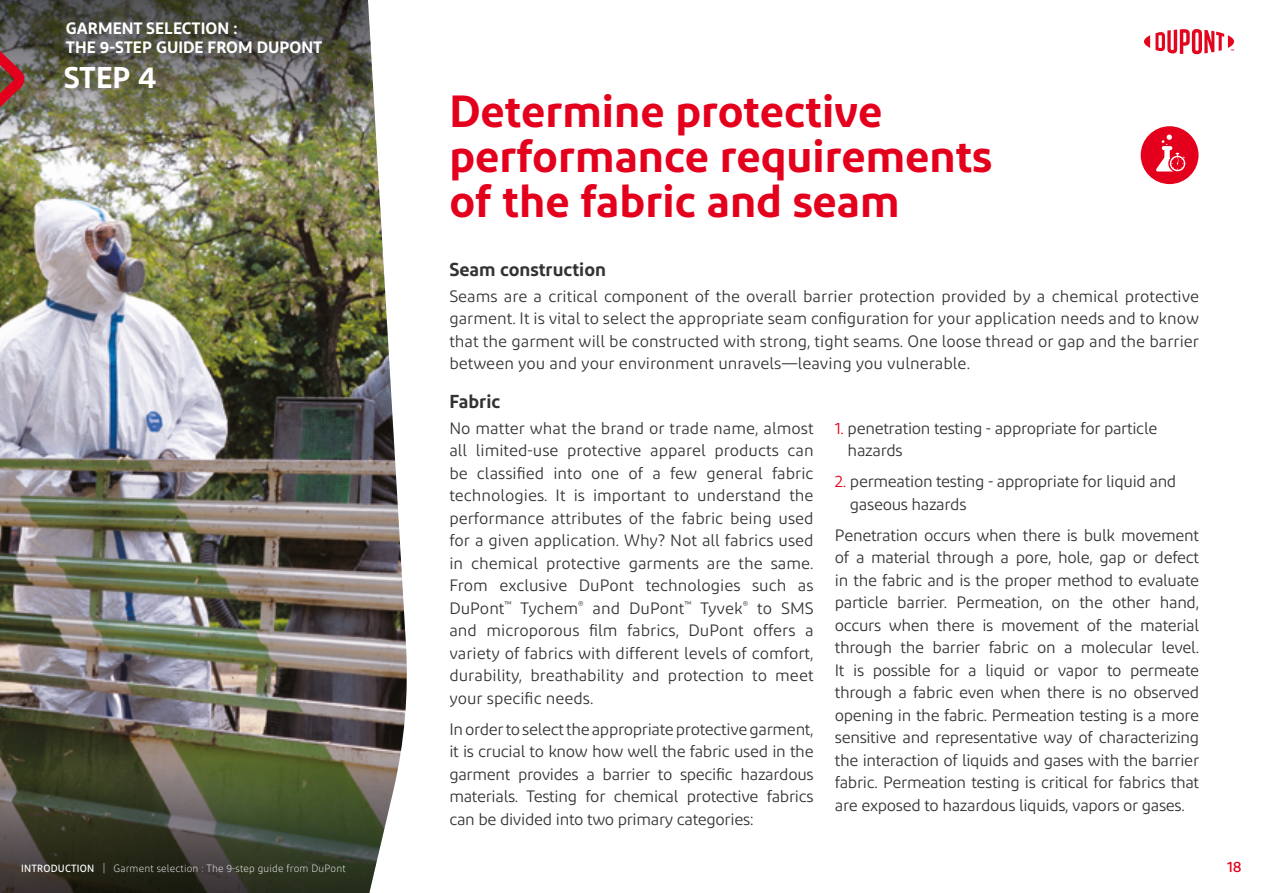
<style>
.page{position:relative;width:1263px;height:893px;background:#fff}
.page>*{position:absolute;margin:0;border:0;box-sizing:border-box;transform-origin:0 0}
.t1{font:600 45px/45px "Diodrum";color:#e4001c}
.t2{font:600 30px "Diodrum";color:#fff}
.t3{font:600 18.75px "Diodrum";color:#333}
.t4{font:16.5px/22.5px "Diodrum";letter-spacing:-.02em;color:#333;text-align:justify}
.t5{font:600 16.5px/19.8px "Diodrum";color:#fff}
.t6{font:500 15px "Diodrum";color:#e4001c}
.t7{font:300 10.5px "Diodrum";letter-spacing:.02em;color:#fff;scale:.95 1}
.s1{color:#e4001c}
.s2{font-weight:500}
</style>
<div class="page">
<img style="left:0;top:245px;width:407px;height:425px">
<img style="left:0;top:670px;width:407px;height:223px">
<img style="left:0;top:0;width:383px;height:245px">
<img style="left:0;top:0;width:31px;height:159px">
<div style="left:1141px;top:126px;width:57px;height:58px;background:#e4001c;border-radius:50%"></div>
<svg style="left:1156px;top:135px;width:29px;height:37px"></svg>
<svg style="left:1144px;top:29px;width:90px;height:25px"></svg>
<p class="t5" style="left:66px;top:17px;width:258px">GARMENT SELECTION :<br>THE 9-STEP GUIDE FROM DUPONT</p>
<h2 class="t2" style="left:64px;top:58px;width:94px">STEP 4</h2>
<h1 class="t1" style="left:449px;top:87px;width:544px">Determine protective performance requirements of the fabric and seam</h1>
<p class="t3" style="left:449px;top:257px;width:158px">Seam construction</p>
<p class="t4" style="left:449px;top:284px;width:751px">Seams are a critical component of the overall barrier protection provided by a chemical protective garment. It is vital to select the appropriate seam configuration for your application needs and to know that the garment will be constructed with strong, tight seams. One loose thread or gap and the barrier between you and your environment unravels—leaving you vulnerable.</p>
<p class="t3" style="left:449px;top:389px;width:53px">Fabric</p>
<p class="t4" style="left:449px;top:416px;width:366px">No matter what the brand or trade name, almost all limited-use protective apparel products can be classified into one of a few general fabric technologies. It is important to understand the performance attributes of the fabric being used for a given application. Why? Not all fabrics used in chemical protective garments are the same.<br>From exclusive DuPont technologies such as DuPont<sup>™</sup> Tychem<sup>®</sup> and DuPont<sup>™</sup> Tyvek<sup>®</sup> to SMS and microporous film fabrics, DuPont offers a variety of fabrics with different levels of comfort, durability, breathability and protection to meet your specific needs.</p>
<p class="t4" style="left:449px;top:717px;width:366px">In order to select the appropriate protective garment, it is crucial to know how well the fabric used in the garment provides a barrier to specific hazardous materials. Testing for chemical protective fabrics can be divided into two primary categories:</p>
<p class="t4" style="left:848px;top:416px;width:311px;text-indent:-13px"><span class="s1">1.</span> penetration testing - appropriate for particle hazards</p>
<p class="t4" style="left:850px;top:470px;width:328px;text-indent:-15px"><span class="s1">2.</span> permeation testing - appropriate for liquid and gaseous hazards</p>
<p class="t4" style="left:835px;top:523px;width:366px">Penetration occurs when there is bulk movement of a material through a pore, hole, gap or defect in the fabric and is the proper method to evaluate particle barrier. Permeation, on the other hand, occurs when there is movement of the material through the barrier fabric on a molecular level.<br>It is possible for a liquid or vapor to permeate through a fabric even when there is no observed opening in the fabric. Permeation testing is a more sensitive and representative way of characterizing the interaction of liquids and gases with the barrier fabric. Permeation testing is critical for fabrics that are exposed to hazardous liquids, vapors or gases.</p>
<p class="t7" style="left:21px;top:862px;width:343px"><span class="s2">INTRODUCTION</span> | Garment selection : The 9-step guide from DuPont</p>
<p class="t6" style="left:1227px;top:857px;width:16px">18</p>
</div>
